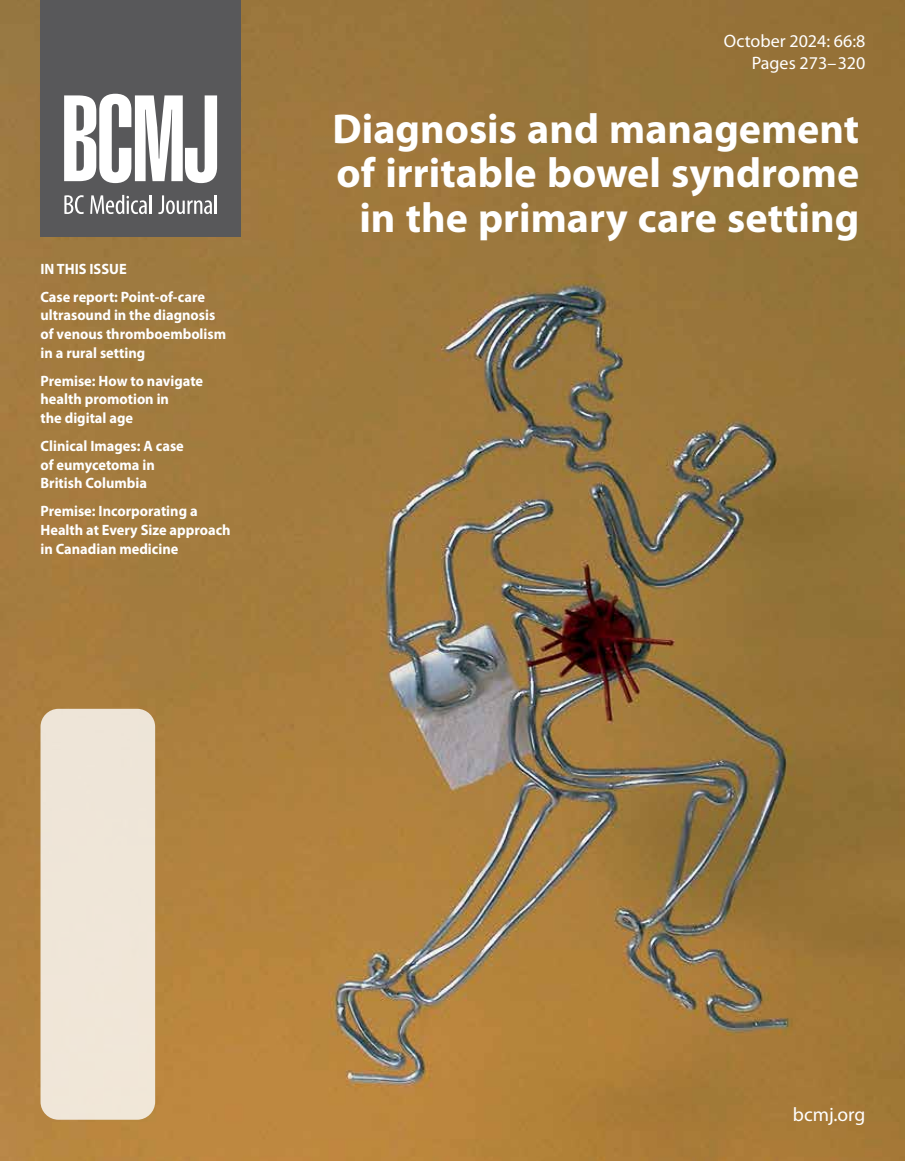
<style>
.page{position:relative;width:905px;height:1161px;background:#fff}
.page>*{position:absolute;margin:0;border:0;box-sizing:border-box;transform-origin:0 0}
.t1{font:700 42px/44.2px "Myriad Pro";color:#fff;text-align:right}
.t2{font:19.5px "Myriad Pro";color:#fff}
.t3{font:18px/22.5px "Myriad Pro";color:#fff;text-align:right}
.t4{font:700 15px/18.8px "Myriad Pro";color:#fff;scale:.96 1}
</style>
<div class="page">
<img style="left:0;top:0;width:904px;height:1161px">
<div style="left:40px;top:709px;width:115px;height:411px;background:#efe6d8;border-radius:18px"></div>
<div style="left:40px;top:0;width:201px;height:237px;background:#58585a"></div>
<svg style="left:64px;top:94px;width:153px;height:89px"></svg>
<svg style="left:64px;top:195px;width:20px;height:19px"></svg>
<svg style="left:90px;top:195px;width:57px;height:19px"></svg>
<hr style="left:149px;top:195px;width:3px;height:19px;background:#fff">
<svg style="left:158px;top:195px;width:59px;height:19px"></svg>
<p class="t4" style="left:40px;top:255px;width:173px;line-height:27.8px">IN THIS ISSUE<br>Case report: Point-of-care</p>
<p class="t4" style="left:40px;top:306px;width:195px">ultrasound in the diagnosis of venous thromboembolism in a rural setting</p>
<p class="t4" style="left:40px;top:371px;width:171px">Premise: How to navigate health promotion in<br>the digital age</p>
<p class="t4" style="left:40px;top:437px;width:151px">Clinical Images: A case of eumycetoma in<br>British Columbia</p>
<p class="t4" style="left:40px;top:502px;width:199px">Premise: Incorporating a<br>Health at Every Size approach in Canadian medicine</p>
<p class="t3" style="left:724px;top:30px;width:143px">October 2024: 66:8<br>Pages 273–320</p>
<h1 class="t1" style="left:332px;top:108px;width:528px">Diagnosis and management of irritable bowel syndrome in the primary care setting</h1>
<h2 class="t2" style="left:792px;top:1104px;width:74px">bcmj.org</h2>
</div>
